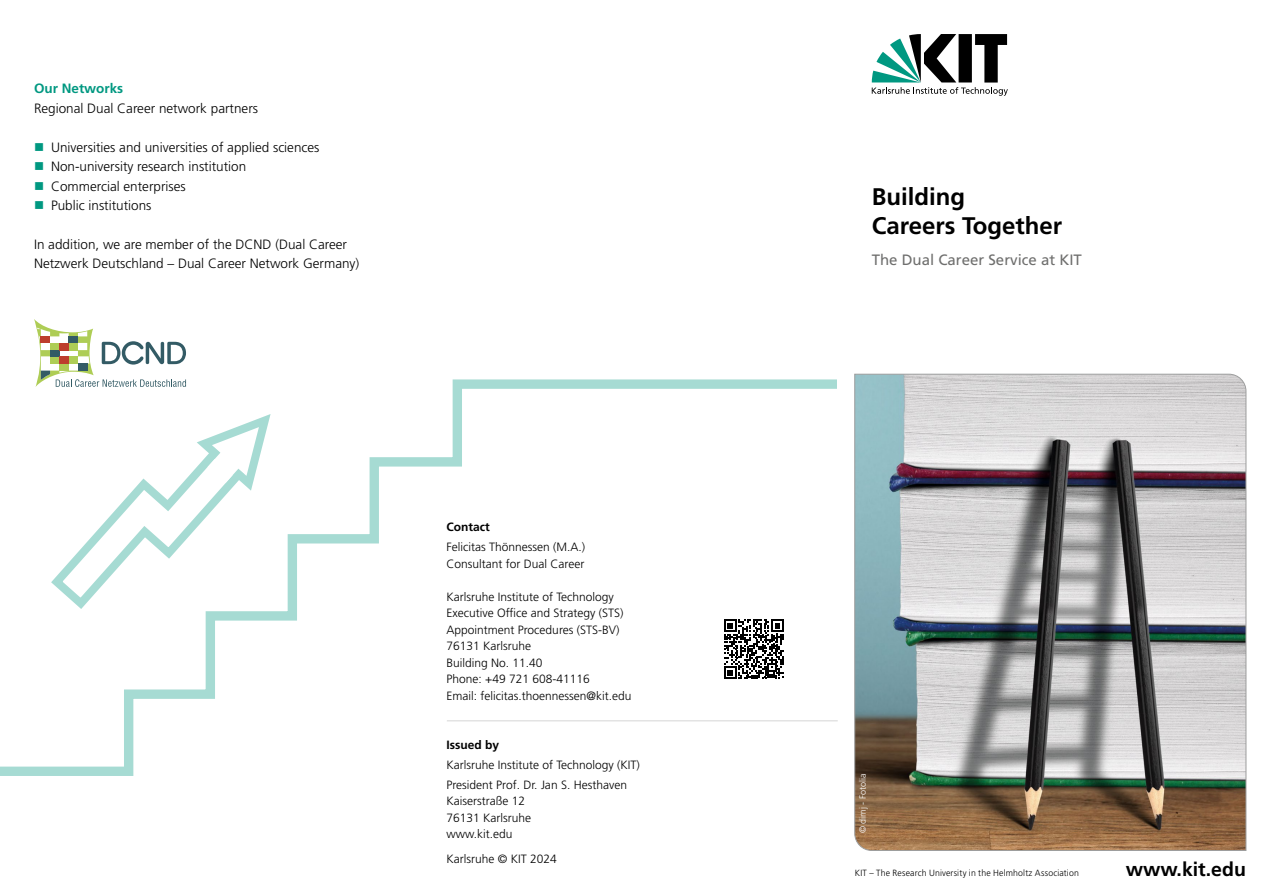
<style>
.page{position:relative;width:1263px;height:893px;background:#fff}
.page>*{position:absolute;margin:0;border:0;box-sizing:border-box;transform-origin:0 0}
.Titel{font:700 24px/28.8px "Frutiger LT Std";color:#000}
.t1{font:700 19.5px "Frutiger LT Std";color:#000}
.Untertitel{font:15px "Frutiger LT Std";color:#6f6f6e}
.Fließtext{font:300 13.5px/19.5px "Frutiger LT Std";color:#000}
.t2{font:300 12px/16.5px "Frutiger LT Std";color:#000}
.t3{font:700 12px "Frutiger LT Std";color:#000}
.t4{font:300 9px "Frutiger LT Std";letter-spacing:.02em;color:#000}
.t5{font:300 9px "Frutiger LT Std";color:#fff}
.s1{font-weight:700;color:#009881}
</style>
<div class="page">
<svg style="left:0;top:379px;width:838px;height:397px"></svg>
<svg style="left:872px;top:34px;width:136px;height:62px"></svg>
<hr style="left:447px;top:720px;width:391px;height:1px;background:#e3e3e3">
<svg style="left:854px;top:373px;width:393px;height:478px;background:#a2a09d"></svg>
<svg style="left:724px;top:619px;width:60px;height:60px"></svg>
<svg style="left:34px;top:319px;width:152px;height:68px"></svg>
<div style="left:78px;top:364px;width:9px;height:7px;background:#335b65"></div>
<div style="left:41px;top:336px;width:9px;height:7px;background:#bd3e2d"></div>
<div style="left:59px;top:356px;width:10px;height:8px;background:#bd3e2d"></div>
<div style="left:59px;top:343px;width:10px;height:7px;background:#bd3e2d"></div>
<p class="Fließtext" style="left:34px;top:79px;width:226px"><span class="s1">Our Networks<br></span>Regional Dual Career network partners</p>
<p class="Fließtext" style="left:51px;top:137px;width:270px">Universities and universities of applied sciences</p>
<p class="Fließtext" style="left:51px;top:157px;width:197px">Non-university research institution</p>
<p class="Fließtext" style="left:51px;top:176px;width:136px">Commercial enterprises</p>
<p class="Fließtext" style="left:51px;top:196px;width:102px">Public institutions</p>
<p class="Fließtext" style="left:34px;top:235px;width:327px">In addition, we are member of the DCND (Dual Career<br>Netzwerk Deutschland – Dual Career Network Germany)</p>
<p class="t3" style="left:446px;top:519px;width:45px">Contact</p>
<p class="t2" style="left:446px;top:539px;width:140px">Felicitas Thönnessen (M.A.)<br>Consultant for Dual Career</p>
<p class="t2" style="left:446px;top:589px;width:186px">Karlsruhe Institute of Technology<br>Executive Office and Strategy (STS)<br>Appointment Procedures (STS-BV)<br>76131 Karlsruhe<br>Building No. 11.40<br>Phone: +49 721 608-41116<br>Email: felicitas.thoennessen@kit.edu</p>
<p class="t3" style="left:446px;top:738px;width:54px">Issued by</p>
<p class="t2" style="left:446px;top:757px;width:195px">Karlsruhe Institute of Technology (KIT)</p>
<p class="t2" style="left:446px;top:776px;width:182px">President Prof. Dr. Jan S. Hesthaven<br>Kaiserstraße 12<br>76131 Karlsruhe<br>www.kit.edu</p>
<p class="t2" style="left:446px;top:851px;width:112px">Karlsruhe © KIT 2024</p>
<p class="Titel" style="left:872px;top:182px;width:192px">Building<br>Careers Together</p>
<p class="Untertitel" style="left:872px;top:251px;width:212px">The Dual Career Service at KIT</p>
<p class="t5" style="left:857px;top:833px;width:61px;rotate:-90deg">© dimj - Fotolia</p>
<p class="t4" style="left:855px;top:868px;width:226px">KIT – The Research University in the Helmholtz Association</p>
<h2 class="t1" style="left:1126px;top:858px;width:122px">www.kit.edu</h2>
</div>
